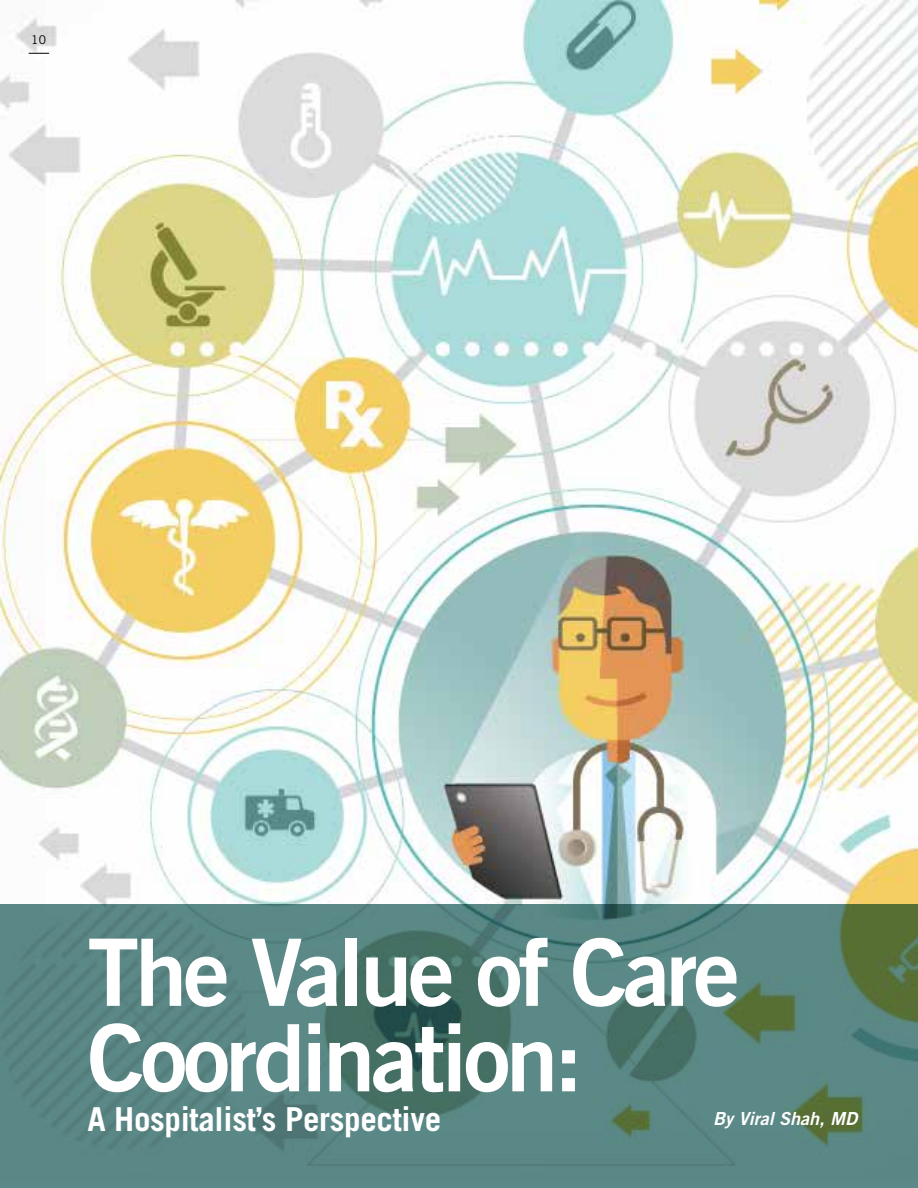
<style>
.page{position:relative;width:918px;height:1188px;background:#fff}
.page>*{position:absolute;margin:0;border:0;box-sizing:border-box;transform-origin:0 0}
.t1{font:93px/85.5px "Trade Gothic LT Std Bd 2";letter-spacing:-.04em;color:#fff}
.t2{font:700 33px "Trade Gothic LT Std";letter-spacing:-.01em;color:#fff}
.t3{font:18px "Trade Gothic LT Std Bd 2 Obl";color:#fff}
.t4{font:12px "Trade Gothic LT Std";color:#000}
</style>
<div class="page">
<img style="left:0;top:0;width:918px;height:904px">
<svg style="left:0;top:904px;width:918px;height:284px;background:#55827c"></svg>
<svg style="left:29px;top:53px;width:20px;height:1px"></svg>
<p class="t4" style="left:31px;top:33px;width:16px">10</p>
<p class="t1" style="left:87px;top:928px;width:654px">The Value of Care<br>Coordination:</p>
<p class="t3" style="left:713px;top:1107px;width:145px">By Viral Shah, MD</p>
<p class="t2" style="left:87px;top:1099px;width:355px">A Hospitalist’s Perspective</p>
</div>
